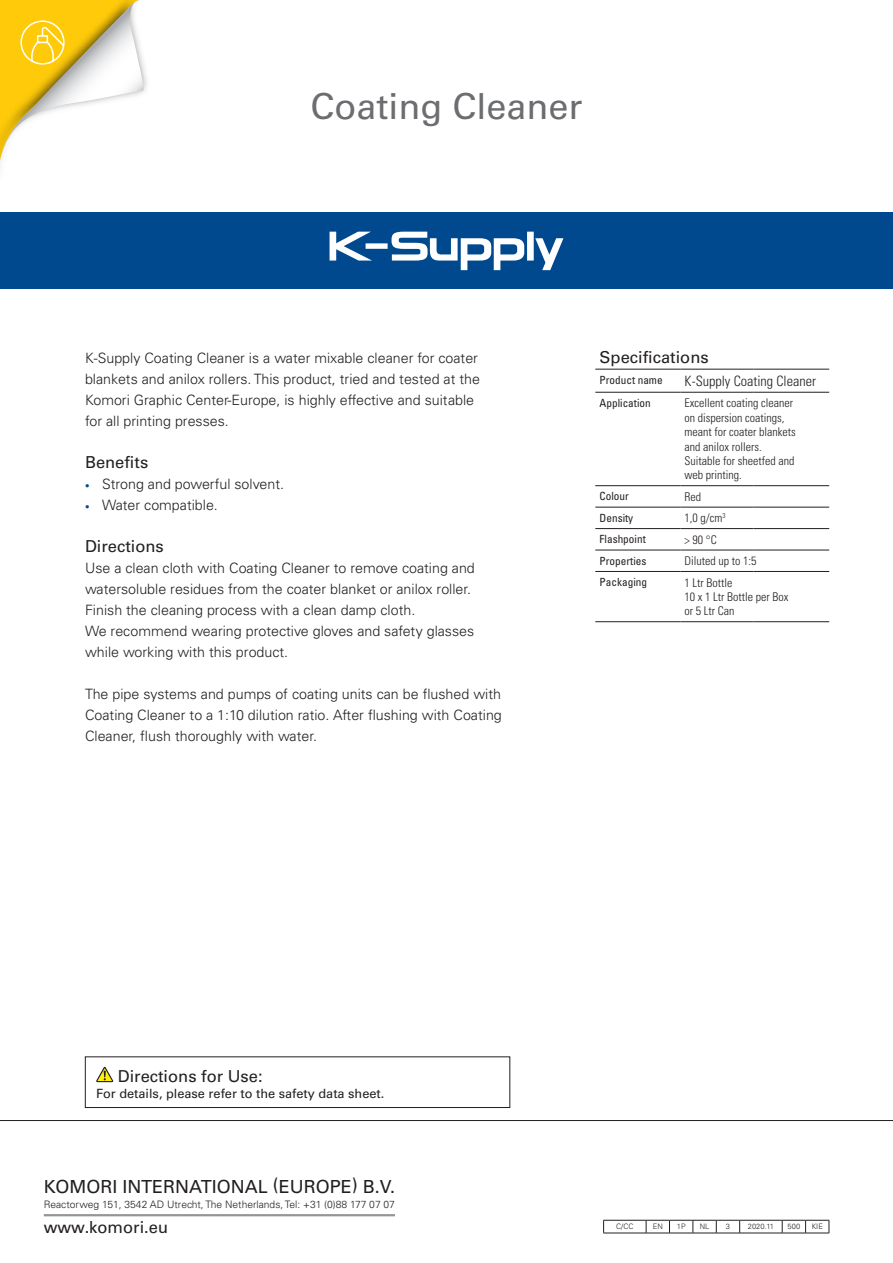
<style>
.page{position:relative;width:893px;height:1263px;background:#fff}
.page>*{position:absolute;margin:0;border:0;box-sizing:border-box;transform-origin:0 0}
.t1{font:36px "Univers LT Std";color:#6c6d70}
.t2{font:18px "Univers LT Std";color:#231f20}
.t3{font:16.5px "Univers LT Std";color:#231f20}
.t4{font:300 14.25px/21px "Univers LT Std";color:#231f20}
.t5{font:300 condensed 14.25px "Univers LT Std";color:#231f20}
.t6{font:12.75px "Univers LT Std";color:#231f20}
.t7{font:300 condensed 12px/14.4px "Univers LT Std";color:#231f20}
.t8{font:condensed 11.25px "Univers LT Std";color:#231f20}
.t9{font:300 10.2px "Univers LT Std";color:#231f20}
.t10{font:300 7.5px "Univers LT Std";color:#231f20}
.s1{font-size:9px;color:#01498e}
</style>
<div class="page">
<svg style="left:0;top:0;width:147px;height:162px"></svg>
<div style="left:0;top:213px;width:893px;height:76px;background:#01498e"></div>
<div style="left:527px;top:232px;width:7px;height:29px;background:#fff"></div>
<div style="left:366px;top:243px;width:22px;height:6px;background:#fff"></div>
<svg style="left:330px;top:232px;width:42px;height:29px"></svg>
<svg style="left:535px;top:238px;width:28px;height:32px"></svg>
<svg style="left:391px;top:232px;width:133px;height:38px"></svg>
<svg style="left:96px;top:1067px;width:17px;height:15px"></svg>
<div style="left:85px;top:1056px;width:425px;height:52px;border:1px solid #231f20"></div>
<hr style="left:0;top:1120px;width:893px;height:1px;background:#231f20">
<hr style="left:44px;top:1214px;width:351px;height:2px;background:#939598">
<hr style="left:603px;top:1220px;width:43px;height:1px;background:#231f20">
<svg style="left:603px;top:1220px;width:1px;height:13px"></svg>
<hr style="left:740px;top:1220px;width:42px;height:1px;background:#231f20">
<hr style="left:603px;top:1233px;width:43px;height:1px;background:#231f20">
<hr style="left:740px;top:1233px;width:42px;height:1px;background:#231f20">
<svg style="left:646px;top:1220px;width:94px;height:14px"></svg>
<svg style="left:782px;top:1220px;width:48px;height:14px"></svg>
<hr style="left:595px;top:369px;width:85px;height:1px;background:#231f20">
<hr style="left:680px;top:369px;width:73px;height:1px;background:#231f20">
<hr style="left:753px;top:369px;width:76px;height:1px;background:#231f20">
<hr style="left:595px;top:621px;width:85px;height:1px;background:#231f20">
<hr style="left:680px;top:621px;width:73px;height:1px;background:#231f20">
<hr style="left:753px;top:621px;width:76px;height:1px;background:#231f20">
<hr style="left:595px;top:392px;width:85px;height:1px;background:#231f20">
<hr style="left:680px;top:392px;width:73px;height:1px;background:#231f20">
<hr style="left:753px;top:392px;width:76px;height:1px;background:#231f20">
<hr style="left:595px;top:485px;width:85px;height:1px;background:#231f20">
<hr style="left:680px;top:485px;width:73px;height:1px;background:#231f20">
<hr style="left:753px;top:485px;width:76px;height:1px;background:#231f20">
<hr style="left:595px;top:507px;width:85px;height:1px;background:#231f20">
<hr style="left:680px;top:507px;width:73px;height:1px;background:#231f20">
<hr style="left:753px;top:507px;width:76px;height:1px;background:#231f20">
<hr style="left:595px;top:528px;width:85px;height:1px;background:#231f20">
<hr style="left:680px;top:528px;width:73px;height:1px;background:#231f20">
<hr style="left:753px;top:528px;width:76px;height:1px;background:#231f20">
<hr style="left:595px;top:550px;width:85px;height:1px;background:#231f20">
<hr style="left:680px;top:550px;width:73px;height:1px;background:#231f20">
<hr style="left:753px;top:550px;width:76px;height:1px;background:#231f20">
<hr style="left:595px;top:571px;width:85px;height:1px;background:#231f20">
<hr style="left:680px;top:571px;width:73px;height:1px;background:#231f20">
<hr style="left:753px;top:571px;width:76px;height:1px;background:#231f20">
<h1 class="t1" style="left:310px;top:85px;width:274px">Coating Cleaner</h1>
<p class="t4" style="left:85px;top:348px;width:396px">K-Supply Coating Cleaner is a water mixable cleaner for coater blankets and anilox rollers. This product, tried and tested at the Komori Graphic Center-Europe, is highly effective and suitable for all printing presses.</p>
<p class="t3" style="left:85px;top:453px;width:65px">Benefits</p>
<p class="t4" style="left:85px;top:474px;width:201px"><span class="s1">•</span> Strong and powerful solvent.</p>
<p class="t4" style="left:85px;top:495px;width:134px"><span class="s1">•</span> Water compatible.</p>
<p class="t3" style="left:85px;top:537px;width:80px">Directions</p>
<p class="t4" style="left:85px;top:558px;width:391px">Use a clean cloth with Coating Cleaner to remove coating and watersoluble residues from the coater blanket or anilox roller.<br>Finish the cleaning process with a clean damp cloth.<br>We recommend wearing protective gloves and safety glasses while working with this product.</p>
<p class="t4" style="left:85px;top:684px;width:418px;text-align:justify">The pipe systems and pumps of coating units can be flushed with Coating Cleaner to a 1:10 dilution ratio. After flushing with Coating Cleaner, flush thoroughly with water.</p>
<p class="t3" style="left:600px;top:347px;width:111px">Specifications</p>
<p class="t8" style="left:600px;top:373px;width:65px">Product name</p>
<p class="t5" style="left:685px;top:372px;width:133px">K-Supply Coating Cleaner</p>
<p class="t8" style="left:600px;top:396px;width:53px">Application</p>
<p class="t7" style="left:685px;top:396px;width:113px">Excellent coating cleaner on dispersion coatings, meant for coater blankets and anilox rollers.<br>Suitable for sheetfed and web printing.</p>
<p class="t8" style="left:600px;top:489px;width:31px">Colour</p>
<p class="t7" style="left:685px;top:489px;width:18px">Red</p>
<p class="t8" style="left:600px;top:510px;width:35px">Density</p>
<p class="t7" style="left:685px;top:511px;width:43px">1,0 g/cm<sup>3</sup></p>
<p class="t8" style="left:600px;top:532px;width:48px">Flashpoint</p>
<p class="t7" style="left:685px;top:532px;width:34px">&gt; 90 °C</p>
<p class="t8" style="left:600px;top:553px;width:48px">Properties</p>
<p class="t7" style="left:685px;top:554px;width:73px">Diluted up to 1:5</p>
<p class="t8" style="left:600px;top:575px;width:49px">Packaging</p>
<p class="t7" style="left:685px;top:575px;width:105px">1 Ltr Bottle<br>10 x 1 Ltr Bottle per Box or 5 Ltr Can</p>
<p class="t3" style="left:118px;top:1066px;width:146px">Directions for Use:</p>
<p class="t6" style="left:96px;top:1085px;width:290px">For details, please refer to the safety data sheet.</p>
<p class="t2" style="left:44px;top:1176px;width:353px">KOMORI INTERNATIONAL (EUROPE) B.V.</p>
<p class="t9" style="left:44px;top:1198px;width:353px">Reactorweg 151, 3542 AD Utrecht, The Netherlands, Tel: +31 (0)88 177 07 07</p>
<p class="t3" style="left:44px;top:1217px;width:126px">www.komori.eu</p>
<p class="t10" style="left:616px;top:1222px;width:19px">C/CC</p>
<p class="t10" style="left:653px;top:1222px;width:11px">EN</p>
<p class="t10" style="left:677px;top:1222px;width:10px">1P</p>
<p class="t10" style="left:700px;top:1222px;width:11px">NL</p>
<p class="t10" style="left:726px;top:1222px;width:6px">3</p>
<p class="t10" style="left:748px;top:1222px;width:28px">2020.11</p>
<p class="t10" style="left:788px;top:1222px;width:14px">500</p>
<p class="t10" style="left:812px;top:1222px;width:13px">KIE</p>
</div>
